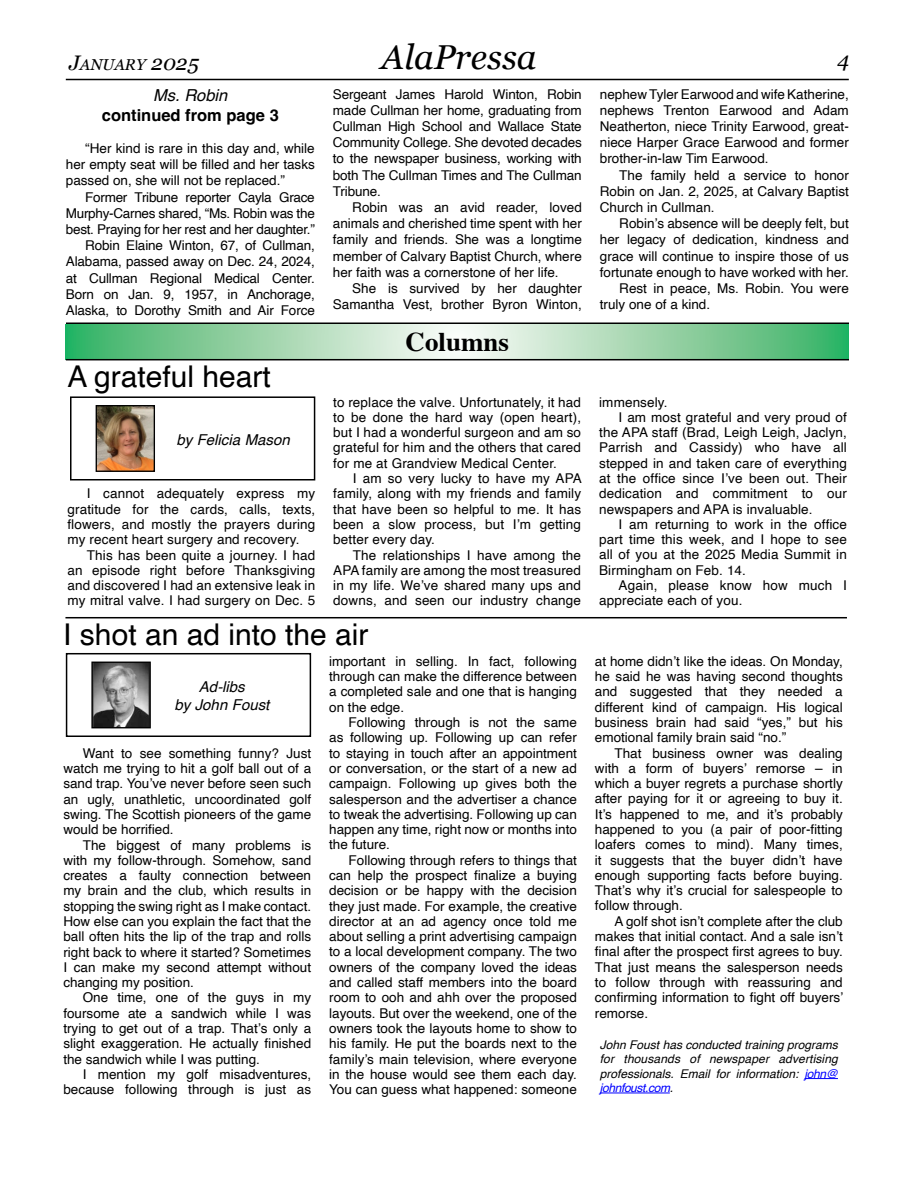
<style>
.page{position:relative;width:918px;height:1188px;background:#fff}
.page>*{position:absolute;margin:0;border:0;box-sizing:border-box;transform-origin:0 0}
.t1{font:italic 34.5px "Georgia";color:#000}
.t2{font:30px "Helvetica";color:#000}
.t3{font:700 27px "Times";color:#000}
.t4{font:italic 21px "Georgia";color:#000}
.t5{font:700 16.5px "Helvetica";color:#000}
.t6{font:italic 16.5px "Helvetica";color:#000}
.t7{font:italic 15.75px "Georgia";color:#000}
.t8{font:italic 15px/18px "Helvetica";color:#000;text-align:center}
.t9{font:13.5px/15.3px "Helvetica";color:#000;text-align:justify}
.t10{font:italic 12px/14.4px "Helvetica";color:#000;text-align:justify}
.s1{font-size:21px}
.s2{color:#00f}
</style>
<div class="page">
<div style="left:663px;top:53px;width:187px;height:27px;background:linear-gradient(to right,#fff,#fff)"></div>
<div style="left:663px;top:50px;width:187px;height:26px;background:#fff"></div>
<svg style="left:66px;top:324px;width:783px;height:35px"></svg>
<hr style="left:66px;top:79px;width:783px;height:1px;background:#000">
<hr style="left:65px;top:617px;width:782px;height:1px;background:#000">
<hr style="left:66px;top:359px;width:783px;height:1px;background:#000">
<div style="left:70px;top:396px;width:245px;height:85px;border:2px solid #000"></div>
<img style="left:98px;top:407px;width:55px;height:63px">
<div style="left:96px;top:405px;width:59px;height:67px;border:1px solid #000"></div>
<div style="left:66px;top:653px;width:245px;height:84px;border:2px solid #000"></div>
<img style="left:93px;top:664px;width:56px;height:62px">
<div style="left:91px;top:662px;width:60px;height:66px;border:1px solid #000"></div>
<hr style="left:805px;top:1078px;width:33px;height:1px;background:#00f">
<hr style="left:600px;top:1093px;width:70px;height:1px;background:#00f">
<hr style="left:66px;top:322px;width:783px;height:2px;background:#000">
<p class="t7" style="left:69px;top:53px;width:131px"><span class="s1">J</span>ANUARY <span class="s1">2025</span></p>
<p class="t6" style="left:153px;top:82px;width:76px">Ms. Robin</p>
<p class="t5" style="left:102px;top:105px;width:178px">continued from page 3</p>
<p class="t9" style="left:66px;top:141px;width:251px;line-height:16.2px;text-indent:19px">“Her kind is rare in this day and, while her empty seat will be filled and her tasks passed on, she will not be replaced.”</p>
<p class="t9" style="left:66px;top:189px;width:250px;line-height:16.2px;text-align:right">Former Tribune reporter Cayla Grace Murphy-Carnes shared, “Ms. Robin was the best. Praying for her rest and her daughter.” Robin Elaine Winton, 67, of Cullman, Alabama, passed away on Dec. 24, 2024, at Cullman Regional Medical Center.<br>Born on Jan. 9, 1957, in Anchorage, Alaska, to Dorothy Smith and Air Force</p>
<h2 class="t2" style="left:68px;top:354px;width:205px">A grateful heart</h2>
<p class="t8" style="left:176px;top:431px;width:115px">by Felicia Mason</p>
<p class="t9" style="left:68px;top:486px;width:249px;text-indent:19px">I cannot adequately express my gratitude for the cards, calls, texts, flowers, and mostly the prayers during my recent heart surgery and recovery.</p>
<p class="t9" style="left:68px;top:548px;width:249px;text-indent:19px">This has been quite a journey. I had an episode right before Thanksgiving and discovered I had an extensive leak in my mitral valve. I had surgery on Dec. 5</p>
<h1 class="t1" style="left:381px;top:32px;width:157px">AlaPressa</h1>
<p class="t9" style="left:333px;top:86px;width:250px;line-height:16.2px">Sergeant James Harold Winton, Robin made Cullman her home, graduating from Cullman High School and Wallace State Community College. She devoted decades to the newspaper business, working with both The Cullman Times and The Cullman Tribune.</p>
<p class="t9" style="left:333px;top:200px;width:250px;line-height:16.2px;text-indent:19px">Robin was an avid reader, loved animals and cherished time spent with her family and friends. She was a longtime member of Calvary Baptist Church, where her faith was a cornerstone of her life.</p>
<p class="t9" style="left:333px;top:281px;width:250px;line-height:16.2px;text-align:right">She is survived by her daughter<br>Samantha Vest, brother Byron Winton,</p>
<h3 class="t3" style="left:406px;top:316px;width:105px">Columns</h3>
<p class="t9" style="left:333px;top:395px;width:249px">to replace the valve. Unfortunately, it had to be done the hard way (open heart), but I had a wonderful surgeon and am so grateful for him and the others that cared for me at Grandview Medical Center.</p>
<p class="t9" style="left:333px;top:471px;width:250px;text-indent:19px">I am so very lucky to have my APA family, along with my friends and family that have been so helpful to me. It has been a slow process, but I’m getting better every day.</p>
<p class="t9" style="left:333px;top:548px;width:249px;text-indent:19px">The relationships I have among the APA family are among the most treasured in my life. We’ve shared many ups and downs, and seen our industry change</p>
<h2 class="t2" style="left:63px;top:612px;width:307px">I shot an ad into the air</h2>
<p class="t8" style="left:174px;top:679px;width:97px">Ad-libs<br>by John Foust</p>
<p class="t9" style="left:329px;top:654px;width:249px">important in selling. In fact, following through can make the difference between a completed sale and one that is hanging on the edge.</p>
<p class="t9" style="left:329px;top:715px;width:249px;text-indent:19px">Following through is not the same as following up. Following up can refer to staying in touch after an appointment or conversation, or the start of a new ad campaign. Following up gives both the salesperson and the advertiser a chance to tweak the advertising. Following up can happen any time, right now or months into the future.</p>
<p class="t9" style="left:329px;top:853px;width:249px;text-indent:19px">Following through refers to things that can help the prospect finalize a buying decision or be happy with the decision they just made. For example, the creative director at an ad agency once told me about selling a print advertising campaign to a local development company. The two owners of the company loved the ideas and called staff members into the board room to ooh and ahh over the proposed layouts. But over the weekend, one of the owners took the layouts home to show to his family. He put the boards next to the family’s main television, where everyone in the house would see them each day.<br>You can guess what happened: someone</p>
<p class="t9" style="left:63px;top:746px;width:249px;text-indent:19px">Want to see something funny? Just watch me trying to hit a golf ball out of a sand trap. You’ve never before seen such an ugly, unathletic, uncoordinated golf swing. The Scottish pioneers of the game would be horrified.</p>
<p class="t9" style="left:63px;top:838px;width:249px;text-indent:19px">The biggest of many problems is with my follow-through. Somehow, sand creates a faulty connection between my brain and the club, which results in stopping the swing right as I make contact.<br>How else can you explain the fact that the ball often hits the lip of the trap and rolls right back to where it started? Sometimes I can make my second attempt without changing my position.</p>
<p class="t9" style="left:63px;top:991px;width:249px;text-indent:19px">One time, one of the guys in my foursome ate a sandwich while I was trying to get out of a trap. That’s only a slight exaggeration. He actually finished the sandwich while I was putting.</p>
<p class="t9" style="left:63px;top:1067px;width:249px;text-align:right">I mention my golf misadventures, because following through is just as</p>
<h3 class="t4" style="left:837px;top:44px;width:13px">4</h3>
<p class="t9" style="left:600px;top:86px;width:250px;line-height:16.2px">nephew Tyler Earwood and wife Katherine, nephews Trenton Earwood and Adam Neatherton, niece Trinity Earwood, great&shy;niece Harper Grace Earwood and former brother-in-law Tim Earwood.</p>
<p class="t9" style="left:600px;top:167px;width:250px;line-height:16.2px;text-indent:19px">The family held a service to honor Robin on Jan. 2, 2025, at Calvary Baptist Church in Cullman.</p>
<p class="t9" style="left:619px;top:216px;width:231px">Robin’s absence will be deeply felt, but</p>
<p class="t9" style="left:600px;top:232px;width:250px">her legacy of dedication, kindness and</p>
<p class="t9" style="left:600px;top:249px;width:250px">grace will continue to inspire those of us</p>
<p class="t9" style="left:600px;top:265px;width:250px">fortunate enough to have worked with her.</p>
<p class="t9" style="left:619px;top:281px;width:231px">Rest in peace, Ms. Robin. You were</p>
<p class="t9" style="left:600px;top:297px;width:112px">truly one of a kind.</p>
<p class="t9" style="left:599px;top:395px;width:70px">immensely.</p>
<p class="t9" style="left:619px;top:410px;width:230px">I am most grateful and very proud of</p>
<p class="t9" style="left:599px;top:425px;width:249px">the APA staff (Brad, Leigh Leigh, Jaclyn,</p>
<p class="t9" style="left:599px;top:440px;width:249px">Parrish and Cassidy) who have all</p>
<p class="t9" style="left:599px;top:456px;width:249px">stepped in and taken care of everything</p>
<p class="t9" style="left:599px;top:471px;width:249px">at the office since I’ve been out. Their</p>
<p class="t9" style="left:599px;top:486px;width:249px">dedication and commitment to our</p>
<p class="t9" style="left:599px;top:502px;width:215px">newspapers and APA is invaluable.</p>
<p class="t9" style="left:619px;top:517px;width:230px">I am returning to work in the office</p>
<p class="t9" style="left:599px;top:532px;width:249px">part time this week, and I hope to see</p>
<p class="t9" style="left:599px;top:547px;width:249px">all of you at the 2025 Media Summit in</p>
<p class="t9" style="left:599px;top:563px;width:148px">Birmingham on Feb. 14.</p>
<p class="t9" style="left:619px;top:578px;width:230px">Again, please know how much I</p>
<p class="t9" style="left:599px;top:593px;width:145px">appreciate each of you.</p>
<p class="t9" style="left:595px;top:654px;width:249px">at home didn’t like the ideas. On Monday, he said he was having second thoughts and suggested that they needed a different kind of campaign. His logical business brain had said “yes,” but his emotional family brain said “no.”</p>
<p class="t9" style="left:595px;top:746px;width:249px;text-indent:19px">That business owner was dealing with a form of buyers’ remorse – in which a buyer regrets a purchase shortly after paying for it or agreeing to buy it.<br>It’s happened to me, and it’s probably happened to you (a pair of poor-fitting loafers comes to mind). Many times, it suggests that the buyer didn’t have enough supporting facts before buying.<br>That’s why it’s crucial for salespeople to follow through.</p>
<p class="t9" style="left:595px;top:914px;width:250px;text-indent:19px">A golf shot isn’t complete after the club makes that initial contact. And a sale isn’t final after the prospect first agrees to buy.<br>That just means the salesperson needs to follow through with reassuring and confirming information to fight off buyers’ remorse.</p>
<p class="t10" style="left:600px;top:1038px;width:240px">John Foust has conducted training programs for thousands of newspaper advertising professionals. Email for information: <span class="s2">john@ johnfoust.com</span>.</p>
</div>
